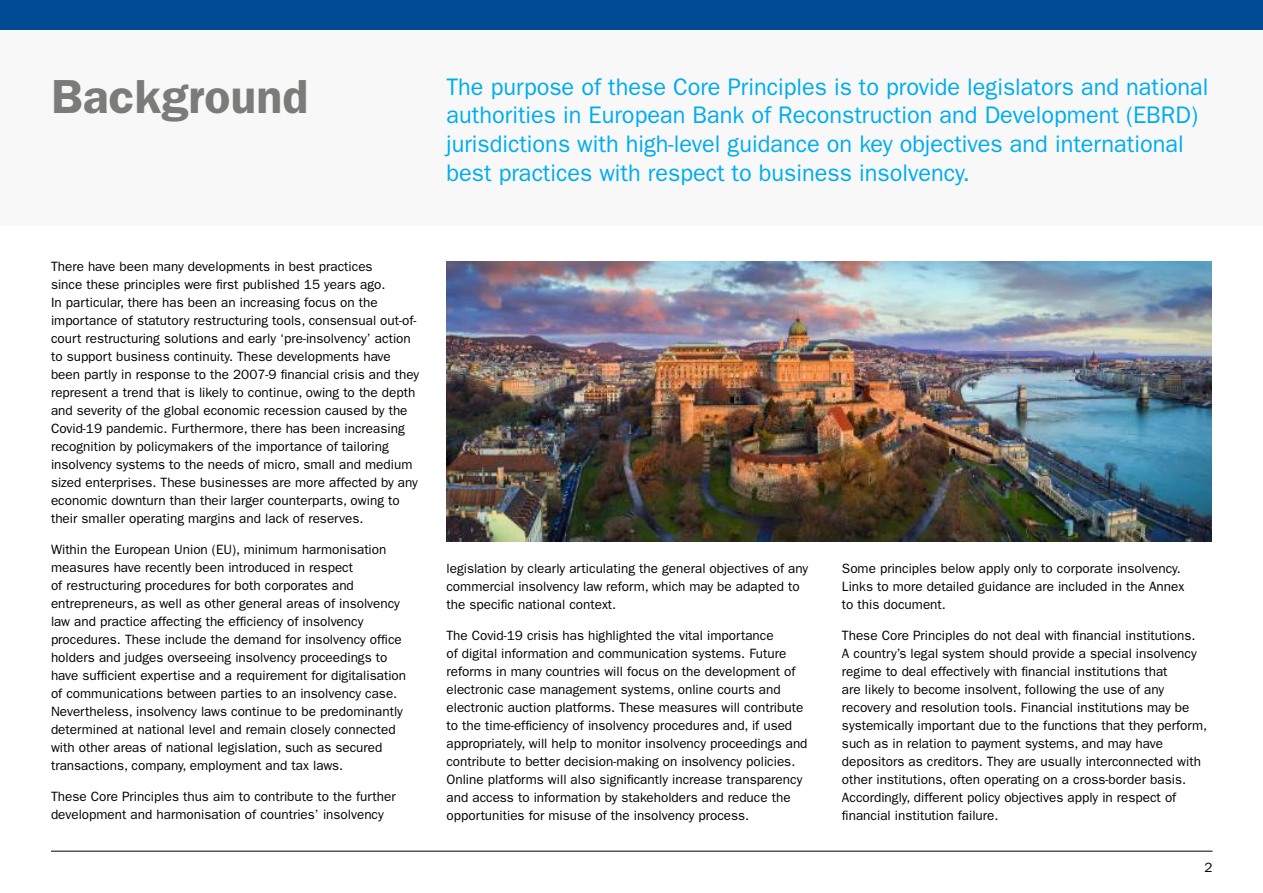
<style>
.page{position:relative;width:1263px;height:893px;background:#fff}
.page>*{position:absolute;margin:0;border:0;box-sizing:border-box;transform-origin:0 0}
.t1{font:600 48px "Franklin Gothic";color:#7b7b7a}
.t2{font:24px/28.8px "Franklin Gothic";color:#00acee}
.t3{font:13.5px/18px "Franklin Gothic";color:#000}
</style>
<div class="page">
<hr style="left:51px;top:851px;width:1161px;height:1px;background:#000">
<div style="left:0;top:0;width:1263px;height:30px;background:#004a93"></div>
<div style="left:0;top:30px;width:1263px;height:195px;background:#f8f8f8"></div>
<img style="left:446px;top:261px;width:766px;height:281px">
<h1 class="t1" style="left:51px;top:68px;width:259px">Background</h1>
<p class="t2" style="left:446px;top:72px;width:763px">The purpose of these Core Principles is to provide legislators and national authorities in European Bank of Reconstruction and Development (EBRD) jurisdictions with high-level guidance on key objectives and international best practices with respect to business insolvency.</p>
<p class="t3" style="left:51px;top:258px;width:370px">There have been many developments in best practices<br>since these principles were first published 15 years ago.<br>In particular, there has been an increasing focus on the importance of statutory restructuring tools, consensual out-of&shy;court restructuring solutions and early ‘pre-insolvency’ action to support business continuity. These developments have been partly in response to the 2007-9 financial crisis and they represent a trend that is likely to continue, owing to the depth and severity of the global economic recession caused by the Covid-19 pandemic. Furthermore, there has been increasing recognition by policymakers of the importance of tailoring insolvency systems to the needs of micro, small and medium sized enterprises. These businesses are more affected by any economic downturn than their larger counterparts, owing to their smaller operating margins and lack of reserves.</p>
<p class="t3" style="left:51px;top:540px;width:357px">Within the European Union (EU), minimum harmonisation measures have recently been introduced in respect<br>of restructuring procedures for both corporates and entrepreneurs, as well as other general areas of insolvency law and practice affecting the efficiency of insolvency procedures. These include the demand for insolvency office holders and judges overseeing insolvency proceedings to have sufficient expertise and a requirement for digitalisation of communications between parties to an insolvency case.<br>Nevertheless, insolvency laws continue to be predominantly determined at national level and remain closely connected with other areas of national legislation, such as secured transactions, company, employment and tax laws.</p>
<p class="t3" style="left:51px;top:787px;width:346px">These Core Principles thus aim to contribute to the further development and harmonisation of countries’ insolvency</p>
<p class="t3" style="left:446px;top:559px;width:363px">legislation by clearly articulating the general objectives of any commercial insolvency law reform, which may be adapted to the specific national context.</p>
<p class="t3" style="left:446px;top:626px;width:363px">The Covid-19 crisis has highlighted the vital importance<br>of digital information and communication systems. Future reforms in many countries will focus on the development of electronic case management systems, online courts and electronic auction platforms. These measures will contribute to the time-efficiency of insolvency procedures and, if used appropriately, will help to monitor insolvency proceedings and contribute to better decision-making on insolvency policies.<br>Online platforms will also significantly increase transparency and access to information by stakeholders and reduce the opportunities for misuse of the insolvency process.</p>
<p class="t3" style="left:842px;top:559px;width:344px">Some principles below apply only to corporate insolvency.<br>Links to more detailed guidance are included in the Annex to this document.</p>
<p class="t3" style="left:842px;top:626px;width:367px">These Core Principles do not deal with financial institutions.<br>A country’s legal system should provide a special insolvency regime to deal effectively with financial institutions that<br>are likely to become insolvent, following the use of any recovery and resolution tools. Financial institutions may be systemically important due to the functions that they perform, such as in relation to payment systems, and may have depositors as creditors. They are usually interconnected with other institutions, often operating on a cross-border basis.<br>Accordingly, different policy objectives apply in respect of financial institution failure.</p>
<p class="t3" style="left:1204px;top:858px;width:10px">2</p>
</div>
